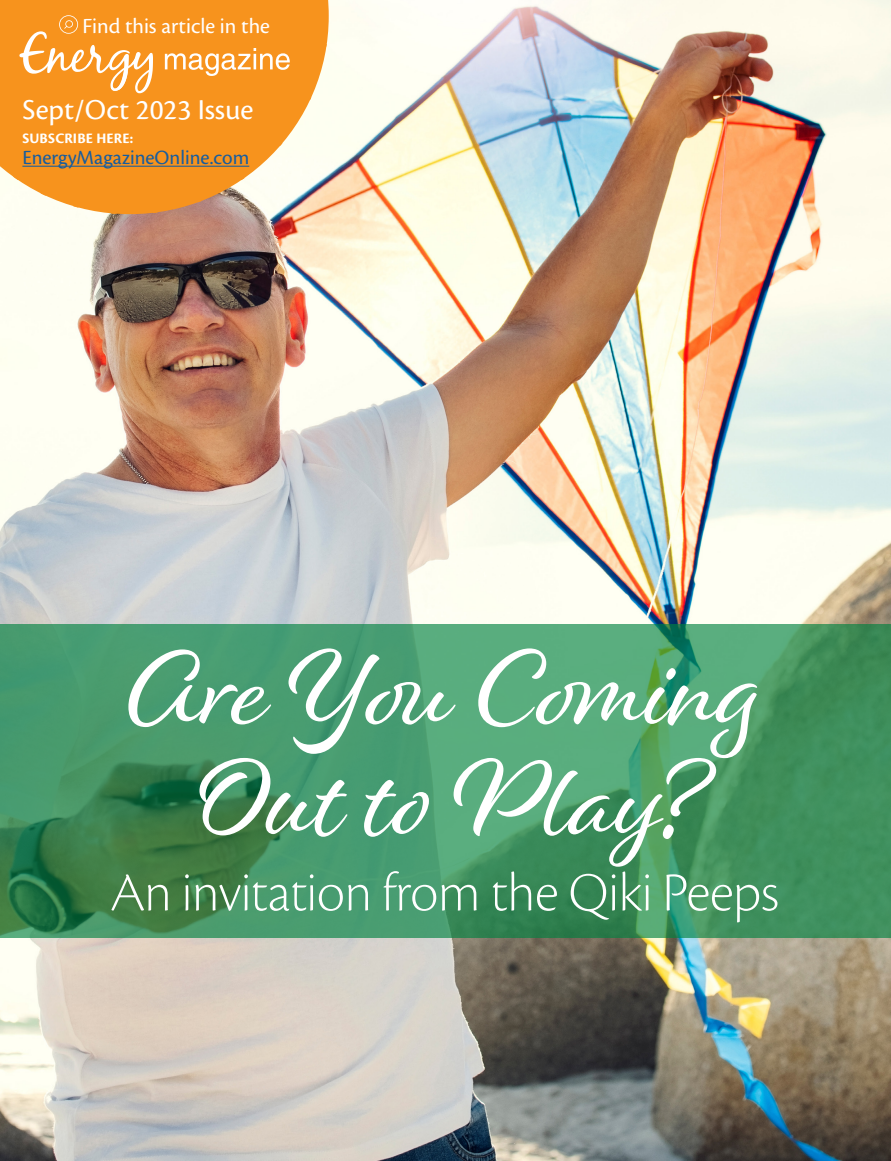
<style>
.page{position:relative;width:891px;height:1161px;background:#fff}
.page>*{position:absolute;margin:0;border:0;box-sizing:border-box;transform-origin:0 0}
.t1{font:112.5px "Alisha";color:#fff}
.t2{font:57px "Cronos Pro Lt Disp";letter-spacing:-.005em;color:#fff}
.t3{font:30px "Cronos Pro";letter-spacing:.005em;color:#fff}
.t4{font:22.5px "Cronos Pro";color:#fff}
.t5{font:21px "Cronos Pro";color:#175d9e}
.t6{font:700 15px "Cronos Pro";letter-spacing:.01em;color:#fff}
</style>
<div class="page">
<img style="left:0;top:0;width:890px;height:1161px">
<svg style="left:0;top:0;width:329px;height:214px;background:#f4a240"></svg>
<hr style="left:22px;top:166px;width:227px;height:1px;background:#175d9e">
<svg style="left:165px;top:48px;width:125px;height:28px"></svg>
<svg style="left:19px;top:15px;width:134px;height:78px;background:#f8a340"></svg>
<svg style="left:0;top:624px;width:891px;height:313px;background:#469666"></svg>
<p class="t4" style="left:82px;top:13px;width:189px">Find this article in the</p>
<p class="t3" style="left:22px;top:93px;width:233px">Sept/Oct 2023 Issue</p>
<p class="t6" style="left:22px;top:130px;width:112px">SUBSCRIBE HERE:</p>
<p class="t5" style="left:22px;top:146px;width:228px">EnergyMagazineOnline.com</p>
<p class="t1" style="left:125px;top:621px;width:641px">Are You Coming</p>
<p class="t1" style="left:197px;top:731px;width:517px">Out to Play?</p>
<p class="t2" style="left:111px;top:860px;width:669px">An invitation from the Qiki Peeps</p>
</div>
